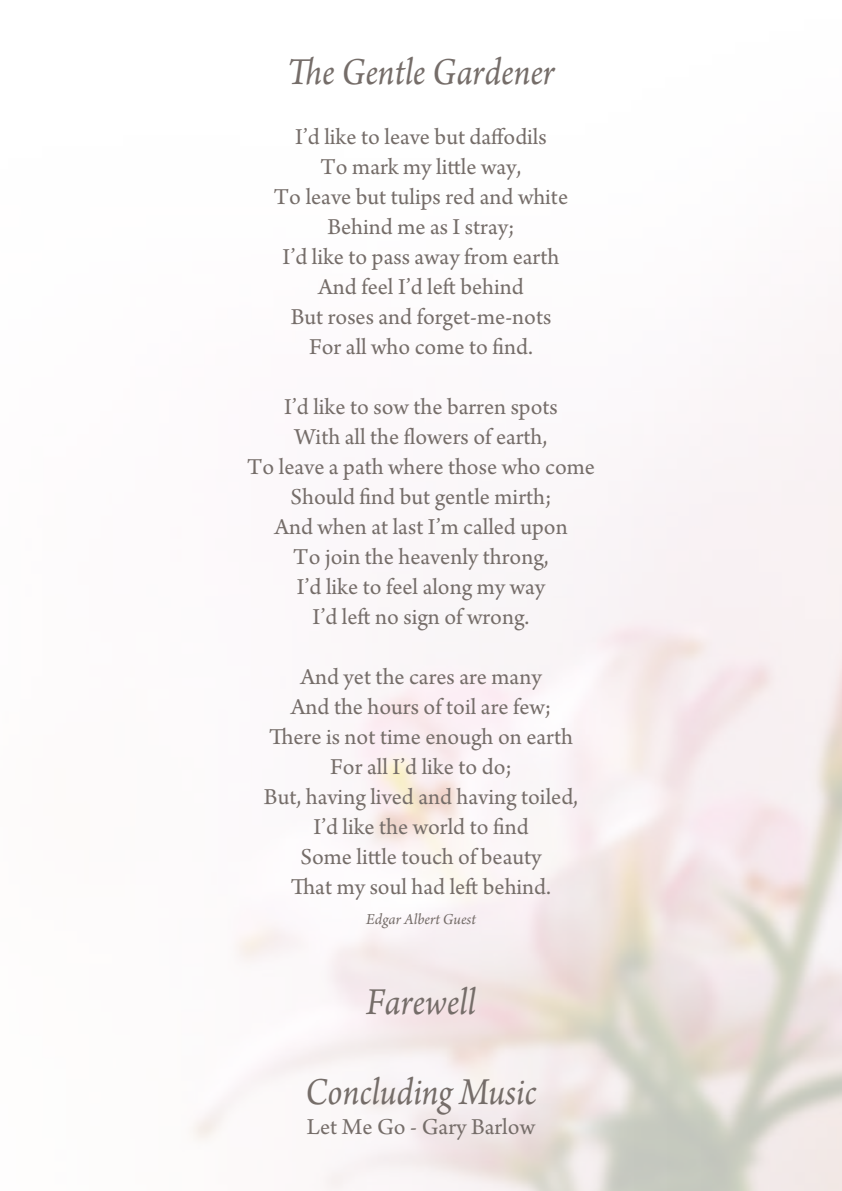
<style>
.page{position:relative;width:842px;height:1191px;background:#fff}
.page>*{position:absolute;margin:0;border:0;box-sizing:border-box;transform-origin:0 0}
.t1{font:italic 40px "Arno Pro";color:#756d69;scale:.9 1}
.t2{font:24px/30px "Arno Pro";color:#756d69;text-align:center}
.t3{font:italic 16px "Arno Pro";color:#756d69}
</style>
<div class="page">
<h1 class="t1" style="left:287px;top:49px;width:299px">The Gentle Gardener</h1>
<p class="t2" style="left:274px;top:123px;width:296px">I’d like to leave but daffodils<br>To mark my little way,<br>To leave but tulips red and white<br>Behind me as I stray;<br>I’d like to pass away from earth<br>And feel I’d left behind<br>But roses and forget-me-nots<br>For all who come to find.</p>
<p class="t2" style="left:247px;top:393px;width:349px">I’d like to sow the barren spots<br>With all the flowers of earth,<br>To leave a path where those who come<br>Should find but gentle mirth;<br>And when at last I’m called upon<br>To join the heavenly throng,<br>I’d like to feel along my way<br>I’d left no sign of wrong.</p>
<p class="t2" style="left:264px;top:663px;width:316px">And yet the cares are many<br>And the hours of toil are few;<br>There is not time enough on earth<br>For all I’d like to do;<br>But, having lived and having toiled,<br>I’d like the world to find<br>Some little touch of beauty<br>That my soul had left behind.</p>
<p class="t3" style="left:366px;top:910px;width:111px">Edgar Albert Guest</p>
<h1 class="t1" style="left:366px;top:979px;width:123px">Farewell</h1>
<h1 class="t1" style="left:305px;top:1069px;width:259px">Concluding Music</h1>
<p class="t2" style="left:307px;top:1113px;width:229px">Let Me Go - Gary Barlow</p>
</div>
